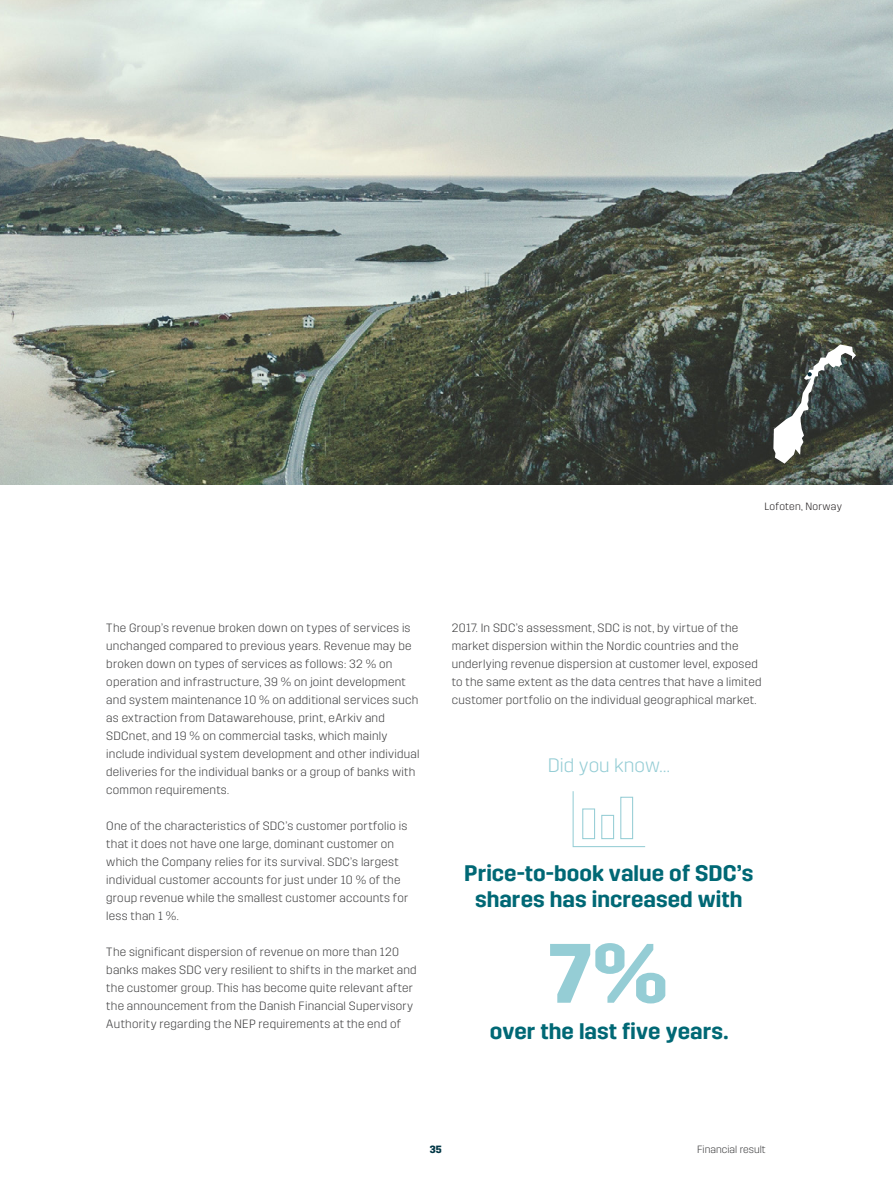
<style>
.page{position:relative;width:893px;height:1191px;background:#fff}
.page>*{position:absolute;margin:0;border:0;box-sizing:border-box;transform-origin:0 0}
.Fact_tal{font:700 84px "Trim";color:#95cdd5}
.Fact_brød{font:600 22.5px/25.5px "Trim";color:#006875;text-align:center}
.Fact_brød-2{font:300 19.5px "Trim";color:#95cdd5}
.UK_brød_8_12{font:300 12px/18px "Trim";letter-spacing:.02em;color:#3e3e3f}
.t1{font:300 10.5px "Trim";color:#3e3e3f}
.UK_brød_8_12-2{font:300 10.5px "Trim";letter-spacing:.025em;color:#231f20}
.t2{font:700 10.5px "Trim";color:#003645}
</style>
<div class="page">
<img style="left:0;top:0;width:893px;height:485px">
<svg style="left:572px;top:791px;width:74px;height:56px"></svg>
<svg style="left:773px;top:344px;width:83px;height:119px"></svg>
<p class="UK_brød_8_12-2" style="left:764px;top:500px;width:79px">Lofoten, Norway</p>
<p class="UK_brød_8_12" style="left:106px;top:618px;width:315px">The Group’s revenue broken down on types of services is unchanged compared to previous years. Revenue may be broken down on types of services as follows: 32 % on operation and infrastructure, 39 % on joint development and system maintenance 10 % on additional services such as extraction from Datawarehouse, print, eArkiv and SDCnet, and 19 % on commercial tasks, which mainly include individual system development and other individual deliveries for the individual banks or a group of banks with common requirements.</p>
<p class="UK_brød_8_12" style="left:106px;top:816px;width:303px">One of the characteristics of SDC’s customer portfolio is that it does not have one large, dominant customer on which the Company relies for its survival. SDC’s largest individual customer accounts for just under 10 % of the group revenue while the smallest customer accounts for less than 1 %.</p>
<p class="UK_brød_8_12" style="left:106px;top:942px;width:312px">The significant dispersion of revenue on more than 120 banks makes SDC very resilient to shifts in the market and the customer group. This has become quite relevant after the announcement from the Danish Financial Supervisory Authority regarding the NEP requirements at the end of</p>
<p class="UK_brød_8_12" style="left:452px;top:618px;width:311px">2017. In SDC’s assessment, SDC is not, by virtue of the market dispersion within the Nordic countries and the underlying revenue dispersion at customer level, exposed to the same extent as the data centres that have a limited customer portfolio on the individual geographical market.</p>
<p class="Fact_brød-2" style="left:548px;top:754px;width:124px">Did you know...</p>
<p class="Fact_brød" style="left:464px;top:860px;width:291px">Price-to-book value of SDC’s shares has increased with</p>
<p class="Fact_tal" style="left:549px;top:926px;width:122px">7%</p>
<p class="Fact_brød" style="left:490px;top:1018px;width:240px">over the last five years.</p>
<p class="t2" style="left:430px;top:1143px;width:13px">35</p>
<p class="t1" style="left:697px;top:1143px;width:70px">Financial result</p>
</div>
